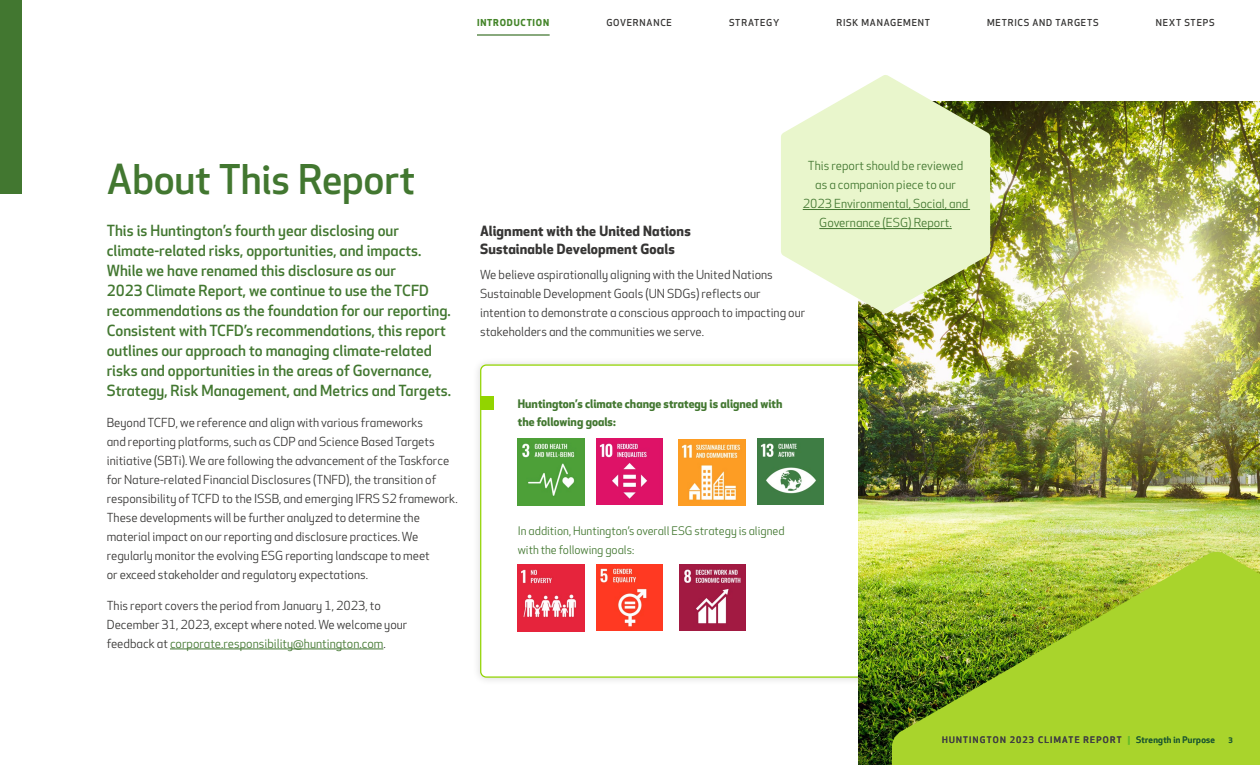
<style>
.page{position:relative;width:1260px;height:765px;background:#fff}
.page>*{position:absolute;margin:0;border:0;box-sizing:border-box;transform-origin:0 0}
.t1{font:500 40px "Huntington Apex";letter-spacing:-.005em;color:#427730}
.Intro_Copy{font:500 15px/20px "Huntington Apex";color:#427730}
.t2{font:700 13.75px/18.8px "Huntington Apex";letter-spacing:.01em;color:#363534}
.Body_Copy{font:12.25px/19px "Huntington Apex";color:#363534}
.BodyCopy_-_DK_Green{font:12.25px/19px "Huntington Apex";color:#427730;text-align:center}
.Sidebar_Body_Copy{font:11.5px/18.8px "Huntington Apex";color:#427730}
.Sidebar_Body_Copy-2{font:700 11.5px/18.8px "Huntington Apex";color:#427730}
.t3{font:500 9.38px "Huntington Apex";letter-spacing:.085em;color:#363534}
.t4{font:700 9.38px "Huntington Apex";letter-spacing:.085em;color:#448529}
.t5{font:500 8.75px "Huntington Apex";letter-spacing:.145em;color:#414042}
.t6{font:500 8.75px "Huntington Apex";letter-spacing:.035em;color:#1b5630}
.t7{font:700 8.75px "Huntington Apex";color:#69be28}
.t8{font:700 7.5px "Huntington Apex";color:#1b5630}
.s1{color:#427730}
</style>
<div class="page">
<hr style="left:477px;top:34px;width:73px;height:2px;background:#427730">
<div style="left:0;top:0;width:21px;height:193px;background:#427730"></div>
<div style="left:472px;top:357px;width:772px;height:329px;background:#000;opacity:.15"></div>
<div style="left:481px;top:365px;width:754px;height:312px;background:#fff;border-radius:6px"></div>
<img style="left:858px;top:101px;width:402px;height:664px">
<img style="left:889px;top:549px;width:371px;height:216px">
<hr style="left:170px;top:649px;width:213px;height:1px;background:#427730">
<div style="left:480px;top:397px;width:14px;height:13px;background:#92d400"></div>
<img style="left:597px;top:439px;width:66px;height:66px">
<img style="left:679px;top:439px;width:66px;height:66px">
<img style="left:758px;top:439px;width:66px;height:66px">
<img style="left:518px;top:439px;width:66px;height:66px">
<img style="left:518px;top:565px;width:66px;height:66px">
<img style="left:679px;top:565px;width:66px;height:66px">
<img style="left:597px;top:565px;width:66px;height:66px">
<svg style="left:781px;top:75px;width:209px;height:238px;fill:#e9f6cc"></svg>
<hr style="left:803px;top:209px;width:167px;height:1px;background:#427730">
<hr style="left:819px;top:228px;width:133px;height:1px;background:#427730">
<p class="t4" style="left:477px;top:17px;width:74px">INTRODUCTION</p>
<p class="t3" style="left:606px;top:17px;width:67px">GOVERNANCE</p>
<p class="t3" style="left:729px;top:17px;width:52px">STRATEGY</p>
<p class="t3" style="left:836px;top:17px;width:95px">RISK MANAGEMENT</p>
<p class="t3" style="left:987px;top:17px;width:113px">METRICS AND TARGETS</p>
<p class="t3" style="left:1156px;top:17px;width:60px">NEXT STEPS</p>
<h1 class="t1" style="left:107px;top:156px;width:310px">About This Report</h1>
<p class="Intro_Copy" style="left:107px;top:221px;width:346px">This is Huntington’s fourth year disclosing our climate-related risks, opportunities, and impacts.<br>While we have renamed this disclosure as our<br>2023 Climate Report, we continue to use the TCFD recommendations as the foundation for our reporting.<br>Consistent with TCFD’s recommendations, this report outlines our approach to managing climate-related risks and opportunities in the areas of Governance, Strategy, Risk Management, and Metrics and Targets.</p>
<p class="Body_Copy" style="left:107px;top:413px;width:352px">Beyond TCFD, we reference and align with various frameworks<br>and reporting platforms, such as CDP and Science Based Targets initiative (SBTi). We are following the advancement of the Taskforce for Nature-related Financial Disclosures (TNFD), the transition of responsibility of TCFD to the ISSB, and emerging IFRS S2 framework.<br>These developments will be further analyzed to determine the material impact on our reporting and disclosure practices. We regularly monitor the evolving ESG reporting landscape to meet<br>or exceed stakeholder and regulatory expectations.</p>
<p class="Body_Copy" style="left:107px;top:596px;width:302px">This report covers the period from January 1, 2023, to<br>December 31, 2023, except where noted. We welcome your feedback at <span class="s1">corporate.responsibility@huntington.com</span>.</p>
<p class="BodyCopy_-_DK_Green" style="left:803px;top:157px;width:167px">This report should be reviewed as a companion piece to our<br>2023 Environmental, Social, and<br>Governance (ESG) Report.</p>
<h2 class="t2" style="left:480px;top:221px;width:212px">Alignment with the United Nations<br>Sustainable Development Goals</h2>
<p class="Body_Copy" style="left:480px;top:265px;width:327px">We believe aspirationally aligning with the United Nations Sustainable Development Goals (UN SDGs) reflects our intention to demonstrate a conscious approach to impacting our stakeholders and the communities we serve.</p>
<p class="Sidebar_Body_Copy-2" style="left:518px;top:394px;width:266px">Huntington’s climate change strategy is aligned with the following goals:</p>
<p class="Sidebar_Body_Copy" style="left:518px;top:522px;width:268px">In addition, Huntington’s overall ESG strategy is aligned with the following goals:</p>
<p class="t5" style="left:942px;top:735px;width:181px">HUNTINGTON 2023 CLIMATE REPORT</p>
<p class="t7" style="left:1128px;top:735px;width:4px">|</p>
<p class="t6" style="left:1136px;top:735px;width:80px">Strength in Purpose</p>
<p class="t8" style="left:1228px;top:736px;width:6px">3</p>
</div>
